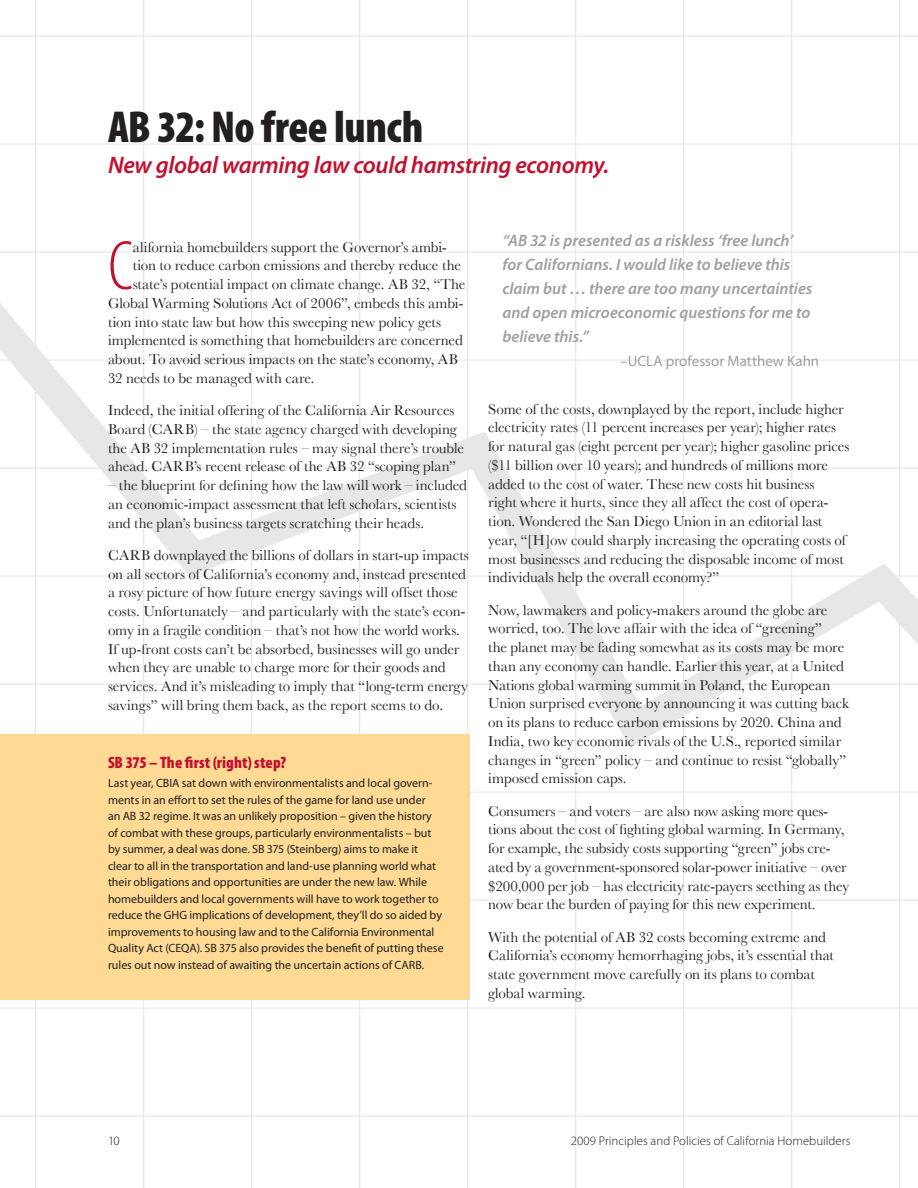
<style>
.page{position:relative;width:918px;height:1188px;background:#fff}
.page>*{position:absolute;margin:0;border:0;box-sizing:border-box;transform-origin:0 0}
.Opening_Paragraphs{font:300 condensed 70.65px "Myriad Pro";color:#c3102f}
.Headers{font:900 condensed 45px "Myriad Pro";letter-spacing:-.01em;color:#231f20}
.kickers{font:italic 600 24px "Myriad Pro";letter-spacing:-.015em;color:#c3102f}
.kickers-2{font:italic 600 16.5px/24px "Myriad Pro";color:#9d9fa2}
.sidebar_headers{font:900 condensed 16.5px "Myriad Pro";letter-spacing:.005em;color:#c3102f}
.body_copy{font:15px/18.8px "Baskerville";letter-spacing:-.005em;color:#231f20}
.Opening_Paragraphs-2{font:15px "Baskerville";letter-spacing:-.005em;color:#231f20}
.kickers-3{font:15px "Myriad Pro";color:#9d9fa2}
.t1{font:300 12.75px "Myriad Pro";letter-spacing:.005em;color:#231f20}
.sidebar_text{font:12px/16.5px "Myriad Pro";letter-spacing:-.005em;color:#231f20}
</style>
<div class="page">
<hr style="left:35px;top:0;width:1px;height:1188px;background:#e6e7e9">
<hr style="left:143px;top:0;width:1px;height:1188px;background:#e6e7e9">
<hr style="left:251px;top:0;width:1px;height:1188px;background:#e6e7e9">
<hr style="left:359px;top:0;width:1px;height:1188px;background:#e6e7e9">
<hr style="left:467px;top:0;width:1px;height:1188px;background:#e6e7e9">
<hr style="left:575px;top:0;width:1px;height:1188px;background:#e6e7e9">
<hr style="left:683px;top:0;width:1px;height:1188px;background:#e6e7e9">
<hr style="left:791px;top:0;width:1px;height:1188px;background:#e6e7e9">
<hr style="left:899px;top:0;width:1px;height:1188px;background:#e6e7e9">
<hr style="left:0;top:36px;width:918px;height:1px;background:#e6e7e9">
<hr style="left:0;top:144px;width:918px;height:1px;background:#e6e7e9">
<hr style="left:0;top:900px;width:918px;height:1px;background:#e6e7e9">
<hr style="left:0;top:1008px;width:918px;height:1px;background:#e6e7e9">
<hr style="left:0;top:1116px;width:918px;height:1px;background:#e6e7e9">
<svg style="left:0;top:251px;width:918px;height:542px"></svg>
<div style="left:0;top:734px;width:470px;height:265px;background:#feda95"></div>
<p class="Headers" style="left:108px;top:102px;width:317px">AB 32: No free lunch</p>
<p class="kickers" style="left:108px;top:149px;width:503px">New global warming law could hamstring economy.</p>
<p class="Opening_Paragraphs" style="left:108px;top:228px;width:27px">C</p>
<p class="Opening_Paragraphs-2" style="left:133px;top:238px;width:316px">alifornia homebuilders support the Governor’s ambi-</p>
<p class="Opening_Paragraphs-2" style="left:133px;top:257px;width:330px">tion to reduce carbon emissions and thereby reduce the</p>
<p class="Opening_Paragraphs-2" style="left:133px;top:275px;width:334px">state’s potential impact on climate change. AB 32, “The</p>
<p class="Opening_Paragraphs-2" style="left:108px;top:294px;width:357px">Global Warming Solutions Act of 2006”, embeds this ambi-</p>
<p class="Opening_Paragraphs-2" style="left:108px;top:313px;width:335px">tion into state law but how this sweeping new policy gets</p>
<p class="Opening_Paragraphs-2" style="left:108px;top:332px;width:356px">implemented is something that homebuilders are concerned</p>
<p class="Opening_Paragraphs-2" style="left:108px;top:350px;width:351px">about. To avoid serious impacts on the state’s economy, AB</p>
<p class="Opening_Paragraphs-2" style="left:108px;top:369px;width:208px">32 needs to be managed with care.</p>
<p class="body_copy" style="left:108px;top:401px;width:358px">Indeed, the initial offering of the California Air Resources Board (CARB) – the state agency charged with developing the AB 32 implementation rules – may signal there’s trouble ahead. CARB’s recent release of the AB 32 “scoping plan”</p>
<p class="body_copy" style="left:108px;top:476px;width:361px">– the blueprint for defining how the law will work – included an economic-impact assessment that left scholars, scientists and the plan’s business targets scratching their heads.</p>
<p class="body_copy" style="left:108px;top:545px;width:362px">CARB downplayed the billions of dollars in start-up impacts on all sectors of California’s economy and, instead presented a rosy picture of how future energy savings will offset those costs. Unfortunately – and particularly with the state’s econ&shy;omy in a fragile condition – that’s not how the world works.<br>If up-front costs can’t be absorbed, businesses will go under when they are unable to charge more for their goods and services. And it’s misleading to imply that “long-term energy savings” will bring them back, as the report seems to do.</p>
<p class="sidebar_headers" style="left:108px;top:753px;width:180px">SB 375 – The first (right) step?</p>
<p class="sidebar_text" style="left:108px;top:775px;width:337px">Last year, CBIA sat down with environmentalists and local govern&shy;ments in an effort to set the rules of the game for land use under<br>an AB 32 regime. It was an unlikely proposition – given the history of combat with these groups, particularly environmentalists – but by summer, a deal was done. SB 375 (Steinberg) aims to make it clear to all in the transportation and land-use planning world what their obligations and opportunities are under the new law. While homebuilders and local governments will have to work together to reduce the GHG implications of development, they’ll do so aided by improvements to housing law and to the California Environmental Quality Act (CEQA). SB 375 also provides the benefit of putting these rules out now instead of awaiting the uncertain actions of CARB.</p>
<p class="kickers-2" style="left:502px;top:228px;width:312px">“AB 32 is presented as a riskless ‘free lunch’ for Californians. I would like to believe this claim but … there are too many uncertainties and open microeconomic questions for me to believe this.”</p>
<p class="kickers-3" style="left:620px;top:352px;width:201px">–UCLA professor Matthew Kahn</p>
<p class="body_copy" style="left:488px;top:399px;width:363px">Some of the costs, downplayed by the report, include higher electricity rates (11 percent increases per year); higher rates for natural gas (eight percent per year); higher gasoline prices ($11 billion over 10 years); and hundreds of millions more added to the cost of water. These new costs hit business<br>right where it hurts, since they all affect the cost of opera&shy;tion. Wondered the San Diego Union in an editorial last year, “[H]ow could sharply increasing the operating costs of most businesses and reducing the disposable income of most individuals help the overall economy?”</p>
<p class="body_copy" style="left:488px;top:600px;width:362px">Now, lawmakers and policy-makers around the globe are worried, too. The love affair with the idea of “greening”<br>the planet may be fading somewhat as its costs may be more than any economy can handle. Earlier this year, at a United Nations global warming summit in Poland, the European Union surprised everyone by announcing it was cutting back on its plans to reduce carbon emissions by 2020. China and India, two key economic rivals of the U.S., reported similar changes in “green” policy – and continue to resist “globally” imposed emission caps.</p>
<p class="body_copy" style="left:488px;top:801px;width:363px">Consumers – and voters – are also now asking more ques&shy;tions about the cost of fighting global warming. In Germany, for example, the subsidy costs supporting “green” jobs cre&shy;ated by a government-sponsored solar-power initiative – over $200,000 per job – has electricity rate-payers seething as they now bear the burden of paying for this new experiment.</p>
<p class="body_copy" style="left:488px;top:927px;width:347px">With the potential of AB 32 costs becoming extreme and California’s economy hemorrhaging jobs, it’s essential that state government move carefully on its plans to combat global warming.</p>
<p class="t1" style="left:108px;top:1134px;width:13px">10</p>
<p class="t1" style="left:571px;top:1134px;width:281px">2009 Principles and Policies of California Homebuilders</p>
</div>
